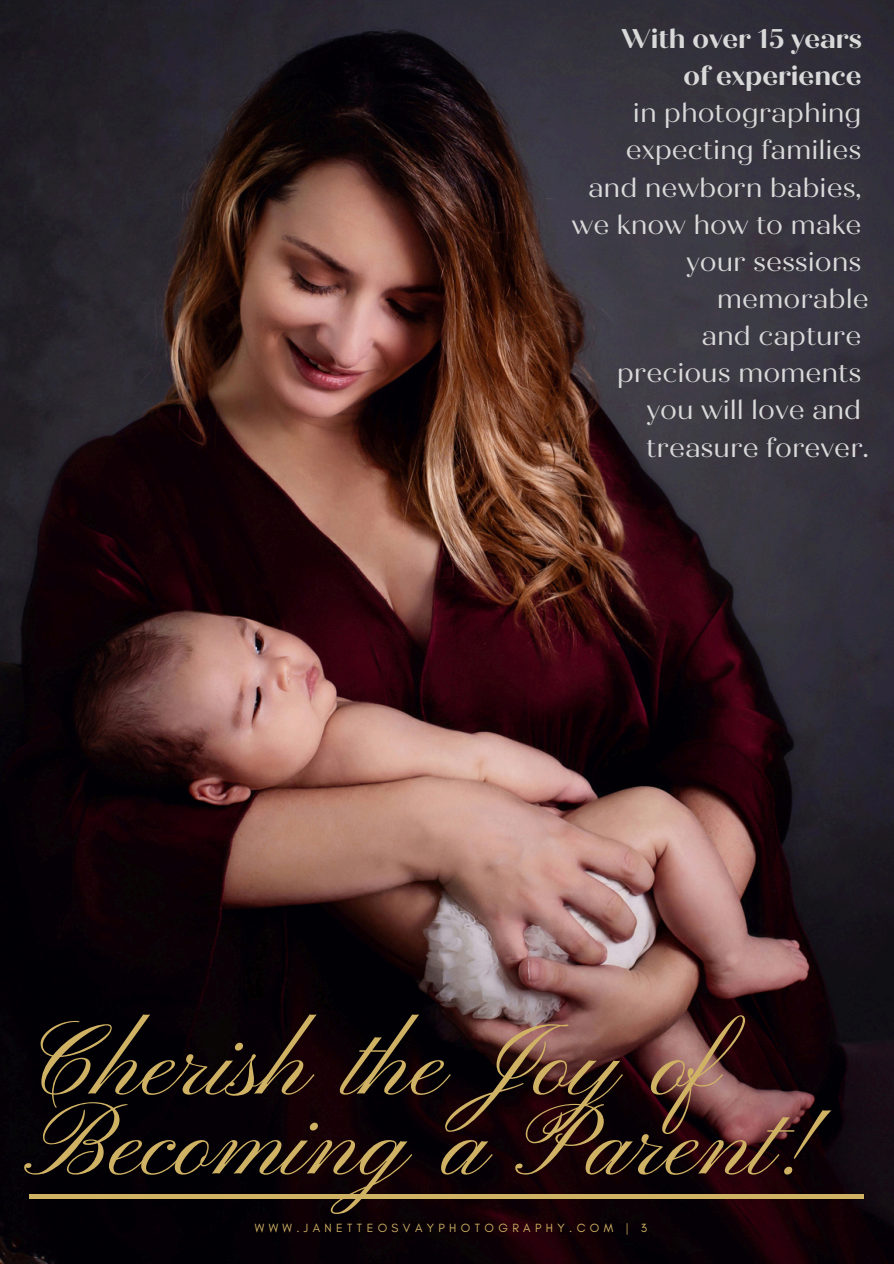
<style>
.page{position:relative;width:894px;height:1264px;background:#fff}
.page>*{position:absolute;margin:0;border:0;box-sizing:border-box;transform-origin:0 0}
.t1{font:102.75px/79.8px "Pinyon Script";color:#d0b264}
.t2{font:27px/37.2px "Quiche Display";color:#d9d9d9;text-align:right}
.t3{font:12.15px "Glacial Indifference";letter-spacing:.36em;color:#d0b264}
.s1{font-weight:700}
</style>
<div class="page">
<img style="left:0;top:0;width:893px;height:1263px">
<hr style="left:29px;top:1194px;width:834px;height:4px;background:#d0b264">
<p class="t2" style="left:571px;top:20px;width:298px"><span class="s1">With over 15 years<br>of experience<br></span>in photographing expecting families<br>and newborn babies, we know how to make your sessions memorable<br>and capture<br>precious moments you will love and treasure forever.</p>
<h2 class="t1" style="left:33px;top:1030px;width:786px">Cherish the Joy of<br>Becoming a Parent!</h2>
<h1 class="t3" style="left:255px;top:1220px;width:393px">WWW.JANETTEOSVAYPHOTOGRAPHY.COM | 3</h1>
</div>
